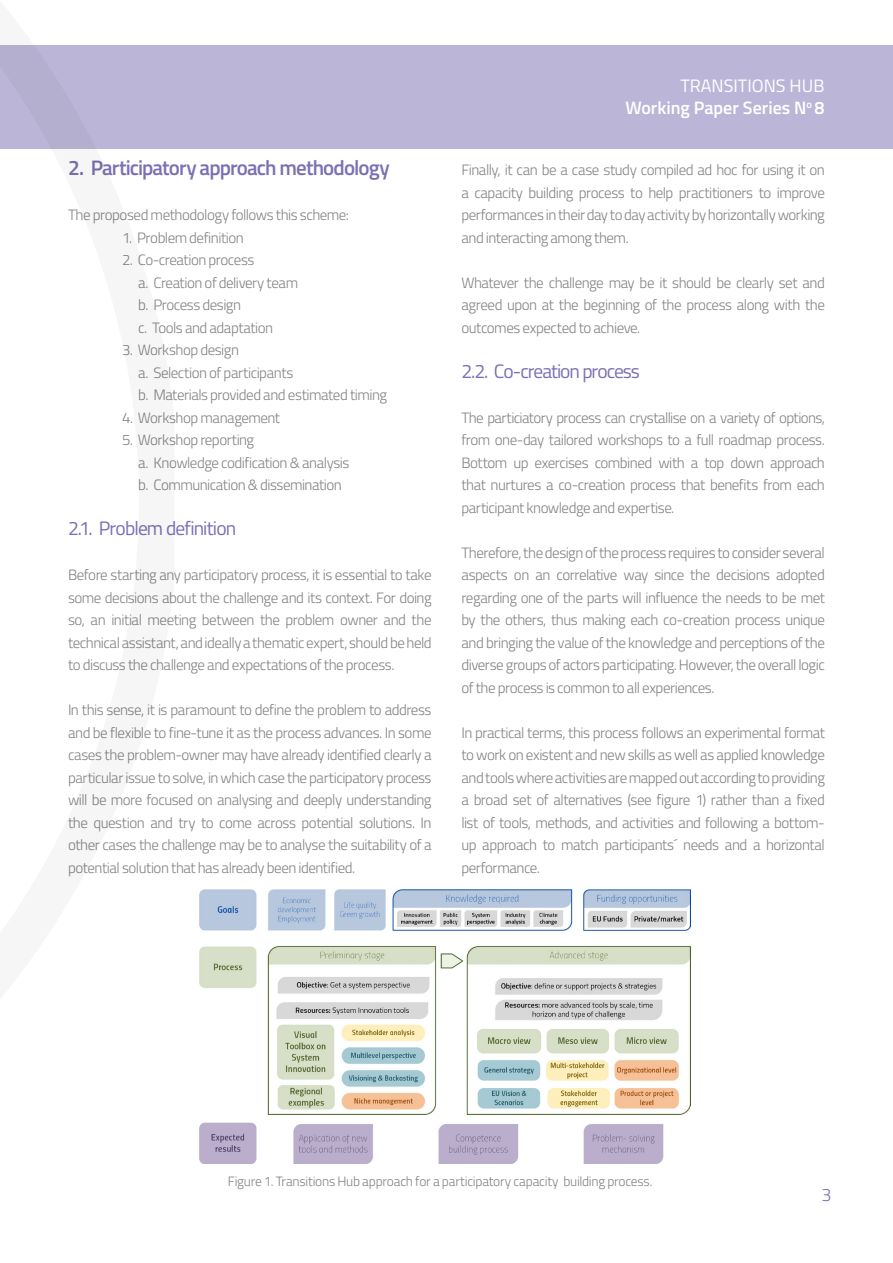
<style>
.page{position:relative;width:893px;height:1263px;background:#fff}
.page>*{position:absolute;margin:0;border:0;box-sizing:border-box;transform-origin:0 0}
.t1{font:600 21px "Titillium";letter-spacing:-.045em;color:#7b70b3}
.t2{font:19.5px "Titillium";letter-spacing:-.045em;color:#7b70b3}
.t3{font:600 18px/21.6px "Titillium";color:#fff;text-align:right}
.t4{font:300 18px "Titillium";color:#7b70b3}
.t5{font:300 15px/22.5px "Titillium";letter-spacing:-.035em;color:#808285;text-align:justify}
.t6{font:300 13.5px "Titillium";letter-spacing:-.02em;color:#808285}
.s1{font-weight:400}
</style>
<div class="page">
<div style="left:0;top:45px;width:893px;height:104px;background:#bbb6d8"></div>
<img style="left:199px;top:889px;width:491px;height:274px">
<p class="t1" style="left:68px;top:152px;width:323px">2. Participatory approach methodology</p>
<p class="t5" style="left:68px;top:203px;width:282px">The proposed methodology follows this scheme:</p>
<p class="t5" style="left:122px;top:225px;width:123px">1. Problem definition</p>
<p class="t5" style="left:122px;top:248px;width:134px">2. Co-creation process</p>
<p class="t5" style="left:138px;top:270px;width:161px">a. Creation of delivery team</p>
<p class="t5" style="left:138px;top:293px;width:104px">b. Process design</p>
<p class="t5" style="left:138px;top:315px;width:137px">c. Tools and adaptation</p>
<p class="t5" style="left:122px;top:338px;width:118px">3. Workshop design</p>
<p class="t5" style="left:138px;top:360px;width:157px">a. Selection of participants</p>
<p class="t5" style="left:138px;top:383px;width:250px">b. Materials provided and estimated timing</p>
<p class="t5" style="left:122px;top:405px;width:160px">4. Workshop management</p>
<p class="t5" style="left:122px;top:428px;width:134px">5. Workshop reporting</p>
<p class="t5" style="left:138px;top:450px;width:213px">a. Knowledge codification &amp; analysis</p>
<p class="t5" style="left:138px;top:473px;width:205px">b. Communication &amp; dissemination</p>
<p class="t2" style="left:68px;top:514px;width:170px">2.1. Problem definition</p>
<p class="t5" style="left:68px;top:563px;width:365px">Before starting any participatory process, it is essential to take some decisions about the challenge and its context. For doing so, an initial meeting between the problem owner and the technical assistant, and ideally a thematic expert, should be held to discuss the challenge and expectations of the process.</p>
<p class="t5" style="left:68px;top:698px;width:365px">In this sense, it is paramount to define the problem to address and be flexible to fine-tune it as the process advances. In some cases the problem-owner may have already identified clearly a particular issue to solve, in which case the participatory process will be more focused on analysing and deeply understanding the question and try to come across potential solutions. In other cases the challenge may be to analyse the suitability of a potential solution that has already been identified.</p>
<p class="t3" style="left:625px;top:74px;width:201px"><span class="s1">TRANSITIONS HUB<br></span>Working Paper Series N<sup>o</sup> 8</p>
<p class="t5" style="left:461px;top:158px;width:365px">Finally, it can be a case study compiled ad hoc for using it on a capacity building process to help practitioners to improve performances in their day to day activity by horizontally working and interacting among them.</p>
<p class="t5" style="left:461px;top:270px;width:365px">Whatever the challenge may be it should be clearly set and agreed upon at the beginning of the process along with the outcomes expected to achieve.</p>
<p class="t2" style="left:461px;top:356px;width:180px">2.2. Co-creation process</p>
<p class="t5" style="left:461px;top:405px;width:365px">The particiatory process can crystallise on a variety of options, from one-day tailored workshops to a full roadmap process.<br>Bottom up exercises combined with a top down approach that nurtures a co-creation process that benefits from each participant knowledge and expertise.</p>
<p class="t5" style="left:461px;top:540px;width:365px">Therefore, the design of the process requires to consider several aspects on an correlative way since the decisions adopted regarding one of the parts will influence the needs to be met by the others, thus making each co-creation process unique and bringing the value of the knowledge and perceptions of the diverse groups of actors participating. However, the overall logic of the process is common to all experiences.</p>
<p class="t5" style="left:461px;top:720px;width:365px">In practical terms, this process follows an experimental format to work on existent and new skills as well as applied knowledge and tools where activities are mapped out according to providing a broad set of alternatives (see figure 1) rather than a fixed list of tools, methods, and activities and following a bottom&shy;up approach to match participants´ needs and a horizontal performance.</p>
<p class="t6" style="left:228px;top:1172px;width:426px">Figure 1. Transitions Hub approach for a participatory capacity building process.</p>
<p class="t4" style="left:822px;top:1181px;width:12px">3</p>
</div>
